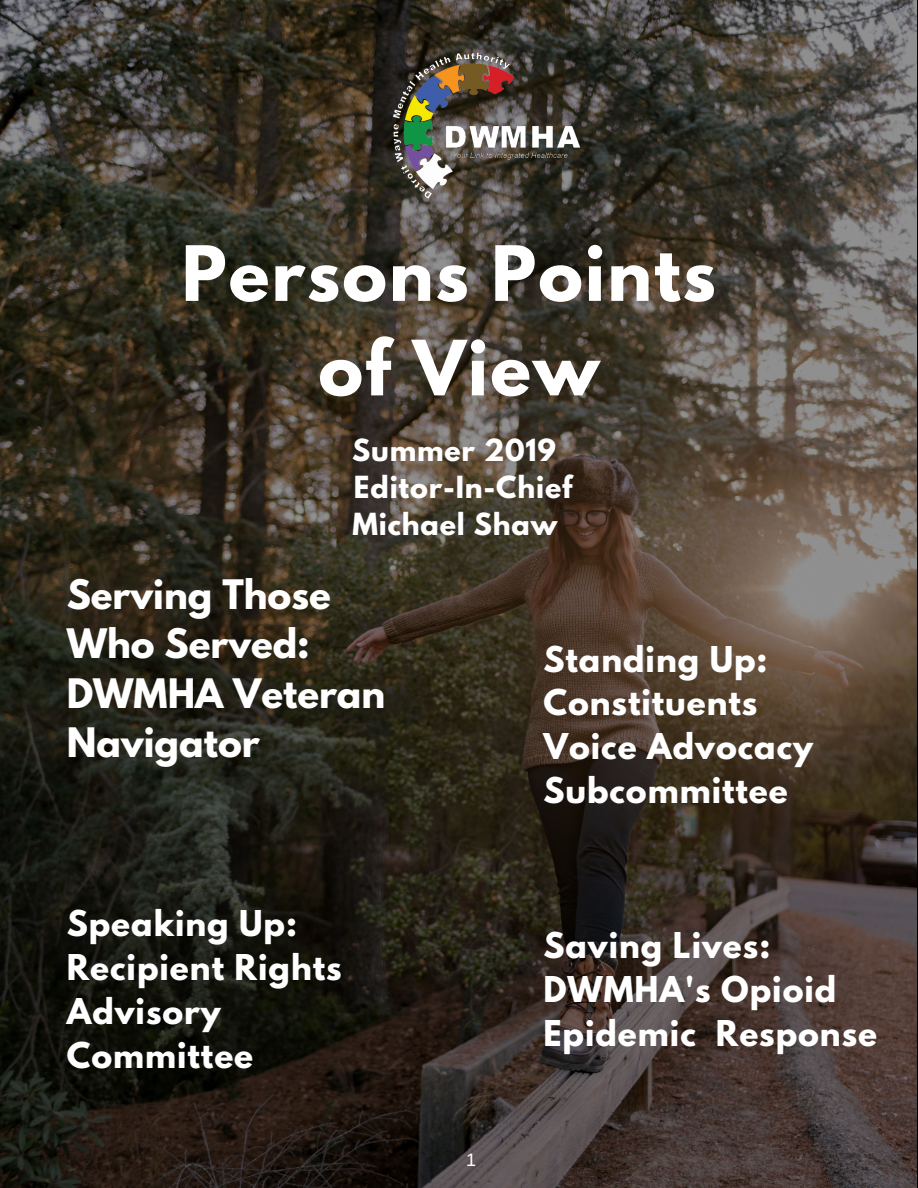
<style>
.page{position:relative;width:918px;height:1188px;background:#fff}
.page>*{position:absolute;margin:0;border:0;box-sizing:border-box;transform-origin:0 0}
.t1{font:700 67.5px/94.5px "League Spartan";letter-spacing:.03em;color:#fff;text-align:center}
.t2{font:700 36px/49.5px "League Spartan";color:#fff}
.t3{font:700 31.5px/43.8px "League Spartan";letter-spacing:.03em;color:#fff}
.t4{font:700 27px/37.2px "League Spartan";letter-spacing:.03em;color:#fff}
.t5{font:18px "Arimo";color:#fff}
</style>
<div class="page">
<img style="left:0;top:0;width:916px;height:1188px">
<img style="left:389px;top:38px;width:191px;height:195px">
<h1 class="t1" style="left:182px;top:235px;width:536px">Persons Points of View</h1>
<p class="t4" style="left:352px;top:434px;width:222px">Summer 2019<br>Editor-In-Chief<br>Michael Shaw</p>
<p class="t2" style="left:67px;top:574px;width:320px">Serving Those<br>Who Served:<br>DWMHA Veteran<br>Navigator</p>
<p class="t3" style="left:67px;top:906px;width:276px">Speaking Up:<br>Recipient Rights<br>Advisory<br>Committee</p>
<p class="t5" style="left:466px;top:1150px;width:12px">1</p>
<p class="t3" style="left:543px;top:641px;width:271px">Standing Up:<br>Constituents<br>Voice Advocacy<br>Subcommittee</p>
<p class="t3" style="left:543px;top:928px;width:335px">Saving Lives:<br>DWMHA's Opioid<br>Epidemic Response</p>
</div>
